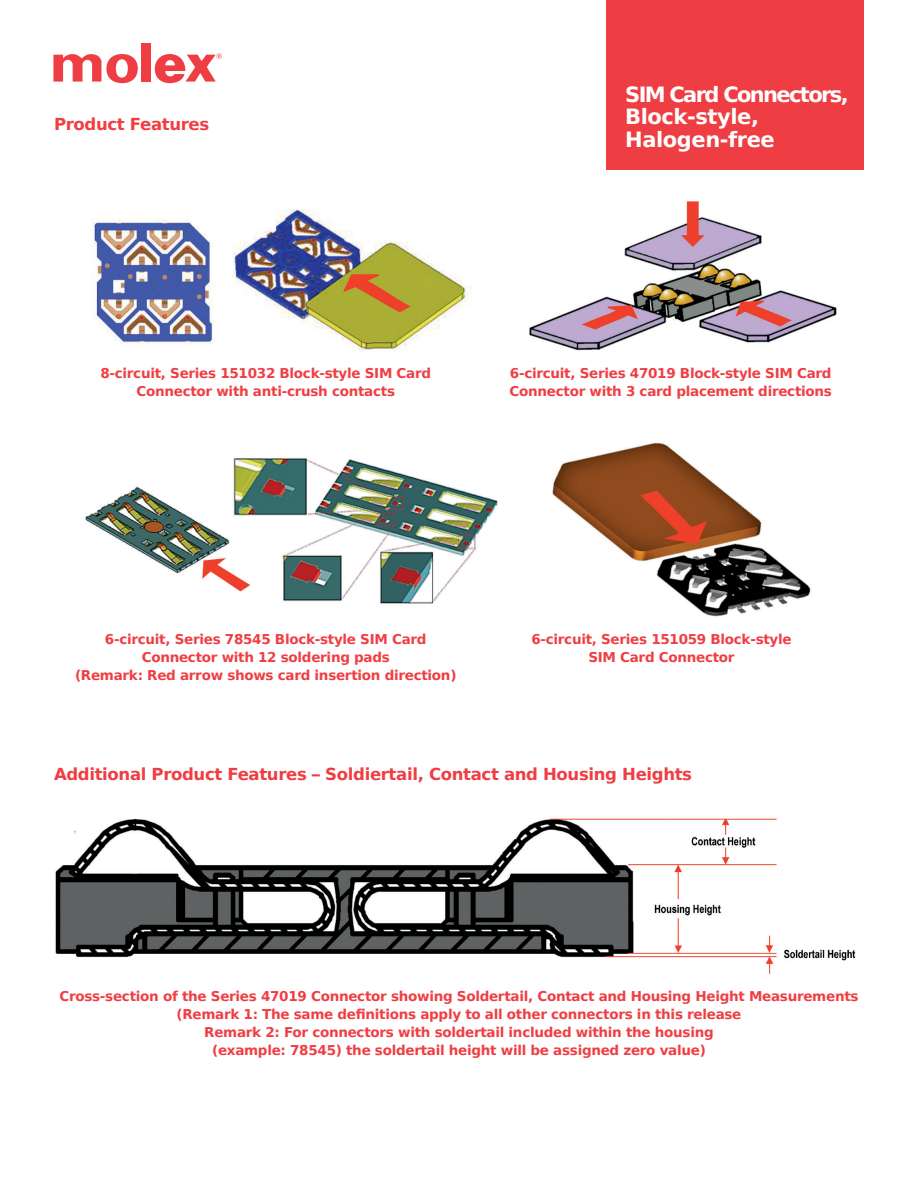
<style>
.page{position:relative;width:918px;height:1188px;background:#fff}
.page>*{position:absolute;margin:0;border:0;box-sizing:border-box;transform-origin:0 0}
.t1{font:700 21px/22.5px "Bitstream Vera Sans";letter-spacing:-.02em;color:#fff}
.t2{font:700 16.5px "Bitstream Vera Sans";letter-spacing:-.02em;color:#ef3e43}
.t3{font:700 13.5px/18px "Bitstream Vera Sans";letter-spacing:-.02em;color:#ef3e43;text-align:center}
</style>
<div class="page">
<div style="left:141px;top:43px;width:10px;height:39px;background:#ef3e43"></div>
<svg style="left:53px;top:54px;width:85px;height:29px"></svg>
<svg style="left:155px;top:53px;width:67px;height:30px"></svg>
<div style="left:606px;top:0;width:258px;height:169px;background:#ef3e43"></div>
<img style="left:85px;top:442px;width:726px;height:175px">
<img style="left:55px;top:818px;width:801px;height:156px">
<img style="left:92px;top:201px;width:745px;height:150px">
<p class="t2" style="left:54px;top:114px;width:157px">Product Features</p>
<h1 class="t1" style="left:625px;top:83px;width:225px">SIM Card Connectors,<br>Block-style,<br>Halogen-free</h1>
<p class="t3" style="left:100px;top:364px;width:332px">8-circuit, Series 151032 Block-style SIM Card<br>Connector with anti-crush contacts</p>
<p class="t3" style="left:510px;top:364px;width:324px;text-align:left">6-circuit, Series 47019 Block-style SIM Card<br>Connector with 3 card placement directions</p>
<p class="t3" style="left:75px;top:631px;width:383px">6-circuit, Series 78545 Block-style SIM Card<br>Connector with 12 soldering pads<br>(Remark: Red arrow shows card insertion direction)</p>
<p class="t3" style="left:531px;top:631px;width:262px">6-circuit, Series 151059 Block-style<br>SIM Card Connector</p>
<p class="t2" style="left:54px;top:765px;width:640px">Additional Product Features – Soldiertail, Contact and Housing Heights</p>
<p class="t3" style="left:59px;top:987px;width:801px">Cross-section of the Series 47019 Connector showing Soldertail, Contact and Housing Height Measurements (Remark 1: The same definitions apply to all other connectors in this release<br>Remark 2: For connectors with soldertail included within the housing<br>(example: 78545) the soldertail height will be assigned zero value)</p>
</div>
